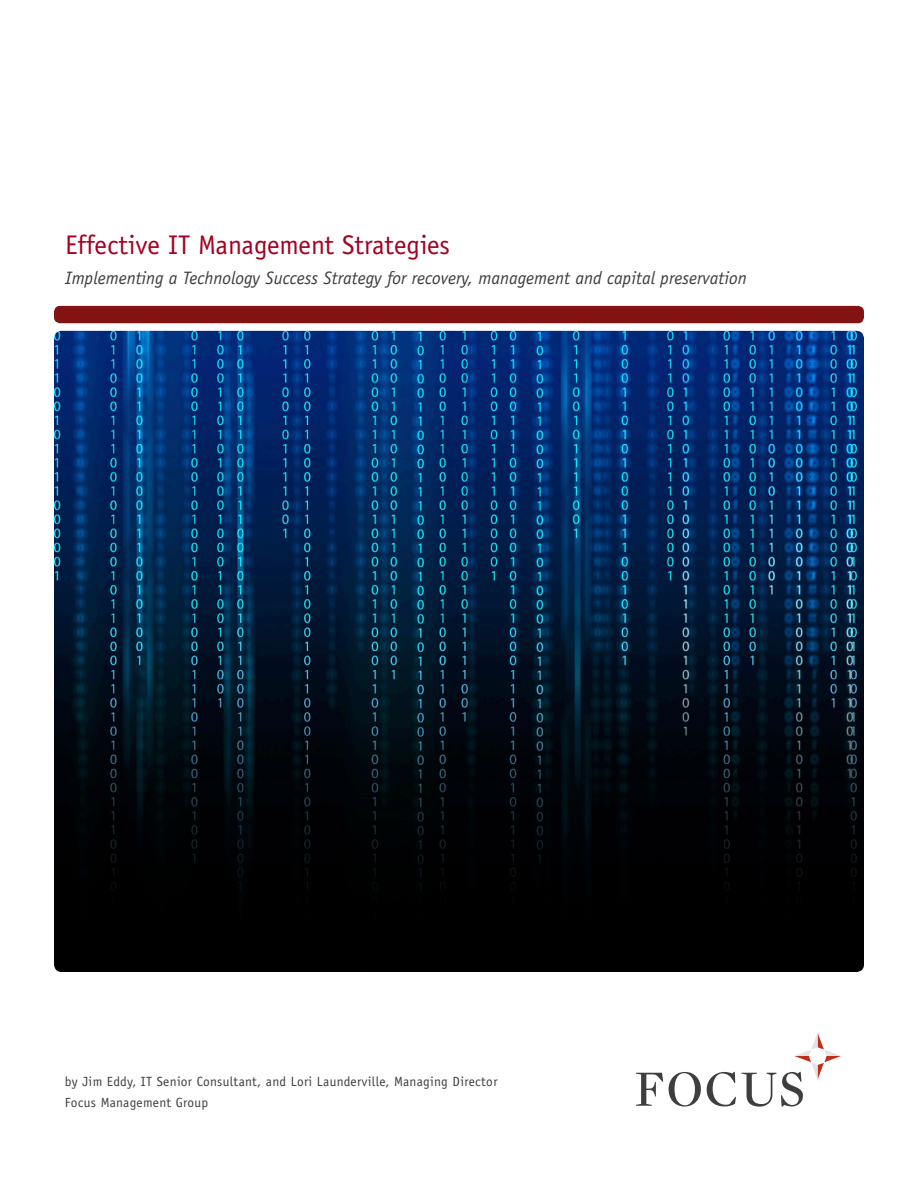
<style>
.page{position:relative;width:918px;height:1188px;background:#fff}
.page>*{position:absolute;margin:0;border:0;box-sizing:border-box;transform-origin:0 0}
.t1{font:27px "Officina Sans Std";color:#a50021}
.t2{font:italic 18px "Officina Sans Std";color:#3e3e3f}
.t3{font:13.35px/20.9px "Officina Sans Std";letter-spacing:.025em;color:#3e3e3f}
</style>
<div class="page">
<div style="left:54px;top:306px;width:810px;height:17px;background:#831312;border-radius:6px"></div>
<img style="left:54px;top:331px;width:810px;height:641px">
<svg style="left:636px;top:1073px;width:27px;height:33px"></svg>
<svg style="left:669px;top:1072px;width:32px;height:34px"></svg>
<svg style="left:707px;top:1033px;width:134px;height:74px"></svg>
<p class="t1" style="left:65px;top:229px;width:387px">Effective IT Management Strategies</p>
<p class="t2" style="left:65px;top:268px;width:683px">Implementing a Technology Success Strategy for recovery, management and capital preservation</p>
<p class="t3" style="left:65px;top:1071px;width:434px">by Jim Eddy, IT Senior Consultant, and Lori Launderville, Managing Director<br>Focus Management Group</p>
</div>
